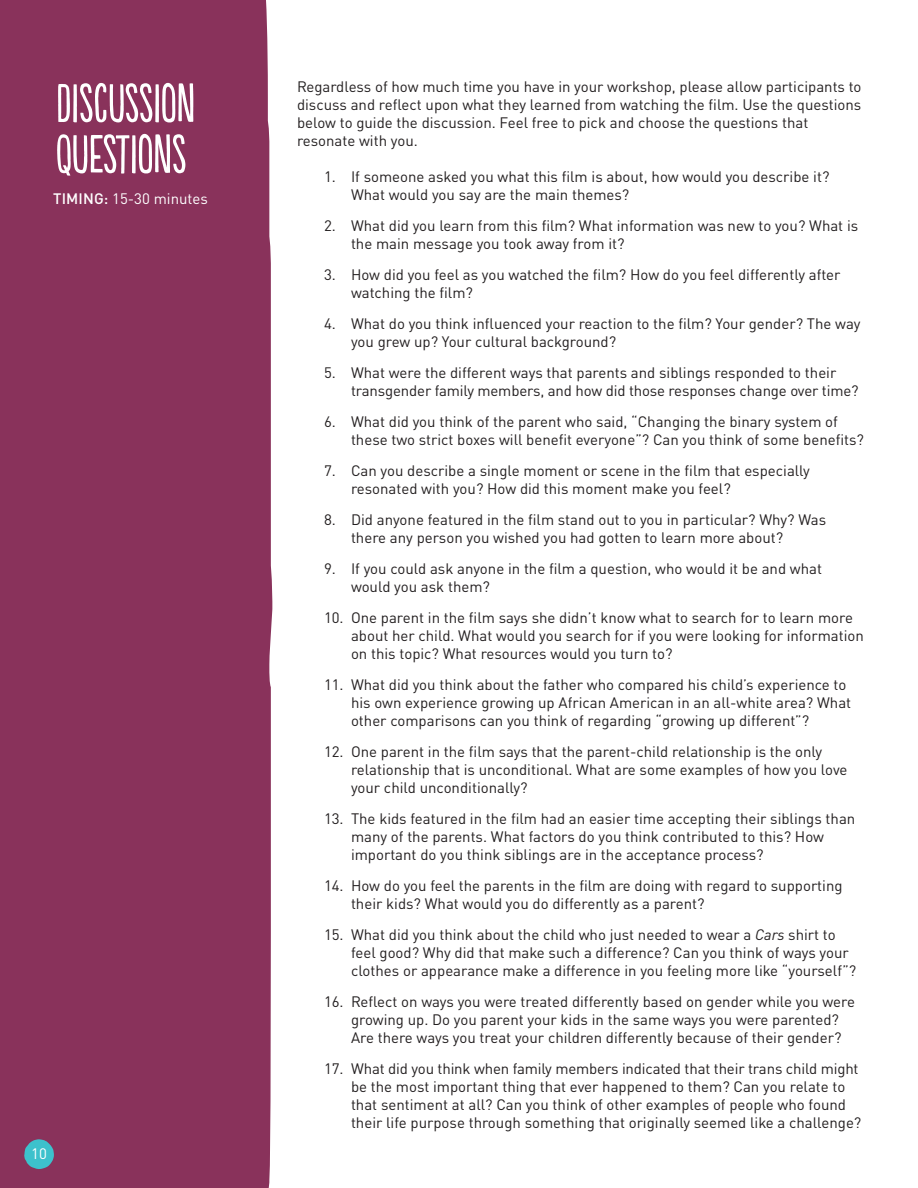
<style>
.page{position:relative;width:918px;height:1188px;background:#fff}
.page>*{position:absolute;margin:0;border:0;box-sizing:border-box;transform-origin:0 0}
.activity_title{font:51px/51px "Populaire";color:#fff}
.t1{font:15px/18px "DIN Pro";color:#231f20}
.activity_sidebar{font:15px "DIN Pro";color:#fff}
.s1{font-weight:500}
.s2{font-style:italic}
</style>
<div class="page">
<div style="left:0;top:0;width:210px;height:1188px;background:#89325b"></div>
<div style="left:210px;top:0;width:62px;height:1188px;background:#89325b"></div>
<svg style="left:24px;top:1139px;width:30px;height:30px"></svg>
<p class="activity_title" style="left:55px;top:81px;width:141px">DISCUSSION<br>QUESTIONS</p>
<p class="activity_sidebar" style="left:53px;top:187px;width:156px"><span class="s1">TIMING:</span> 15-30 minutes</p>
<p class="activity_sidebar" style="left:31px;top:1142px;width:17px">10</p>
<p class="t1" style="left:297px;top:77px;width:566px">Regardless of how much time you have in your workshop, please allow participants to discuss and reflect upon what they learned from watching the film. Use the questions below to guide the discussion. Feel free to pick and choose the questions that resonate with you.</p>
<p class="t1" style="left:351px;top:167px;width:480px;text-indent:-27px">1. If someone asked you what this film is about, how would you describe it?<br>What would you say are the main themes?</p>
<p class="t1" style="left:351px;top:216px;width:509px;text-indent:-27px">2. What did you learn from this film? What information was new to you? What is the main message you took away from it?</p>
<p class="t1" style="left:351px;top:264px;width:491px;text-indent:-27px">3. How did you feel as you watched the film? How do you feel differently after watching the film?</p>
<p class="t1" style="left:351px;top:313px;width:511px;text-indent:-27px">4. What do you think influenced your reaction to the film? Your gender? The way you grew up? Your cultural background?</p>
<p class="t1" style="left:351px;top:362px;width:509px;text-indent:-27px">5. What were the different ways that parents and siblings responded to their transgender family members, and how did those responses change over time?</p>
<p class="t1" style="left:351px;top:411px;width:515px;text-indent:-27px">6. What did you think of the parent who said, “Changing the binary system of these two strict boxes will benefit everyone”? Can you think of some benefits?</p>
<p class="t1" style="left:351px;top:460px;width:460px;text-indent:-27px">7. Can you describe a single moment or scene in the film that especially resonated with you? How did this moment make you feel?</p>
<p class="t1" style="left:351px;top:509px;width:477px;text-indent:-27px">8. Did anyone featured in the film stand out to you in particular? Why? Was there any person you wished you had gotten to learn more about?</p>
<p class="t1" style="left:351px;top:558px;width:473px;text-indent:-27px">9. If you could ask anyone in the film a question, who would it be and what would you ask them?</p>
<p class="t1" style="left:351px;top:607px;width:514px;text-indent:-27px">10. One parent in the film says she didn’t know what to search for to learn more about her child. What would you search for if you were looking for information on this topic? What resources would you turn to?</p>
<p class="t1" style="left:351px;top:674px;width:502px;text-indent:-27px">11. What did you think about the father who compared his child’s experience to his own experience growing up African American in an all-white area? What other comparisons can you think of regarding “growing up different”?</p>
<p class="t1" style="left:351px;top:741px;width:498px;text-indent:-27px">12. One parent in the film says that the parent-child relationship is the only relationship that is unconditional. What are some examples of how you love your child unconditionally?</p>
<p class="t1" style="left:351px;top:808px;width:506px;text-indent:-27px">13. The kids featured in the film had an easier time accepting their siblings than many of the parents. What factors do you think contributed to this? How important do you think siblings are in the acceptance process?</p>
<p class="t1" style="left:351px;top:875px;width:493px;text-indent:-27px">14. How do you feel the parents in the film are doing with regard to supporting their kids? What would you do differently as a parent?</p>
<p class="t1" style="left:351px;top:924px;width:507px;text-indent:-27px">15. What did you think about the child who just needed to wear a <span class="s2">Cars</span> shirt to feel good? Why did that make such a difference? Can you think of ways your clothes or appearance make a difference in you feeling more like “yourself”?</p>
<p class="t1" style="left:351px;top:991px;width:506px;text-indent:-27px">16. Reflect on ways you were treated differently based on gender while you were growing up. Do you parent your kids in the same ways you were parented?<br>Are there ways you treat your children differently because of their gender?</p>
<p class="t1" style="left:351px;top:1058px;width:512px;text-indent:-27px">17. What did you think when family members indicated that their trans child might be the most important thing that ever happened to them? Can you relate to that sentiment at all? Can you think of other examples of people who found their life purpose through something that originally seemed like a challenge?</p>
</div>
